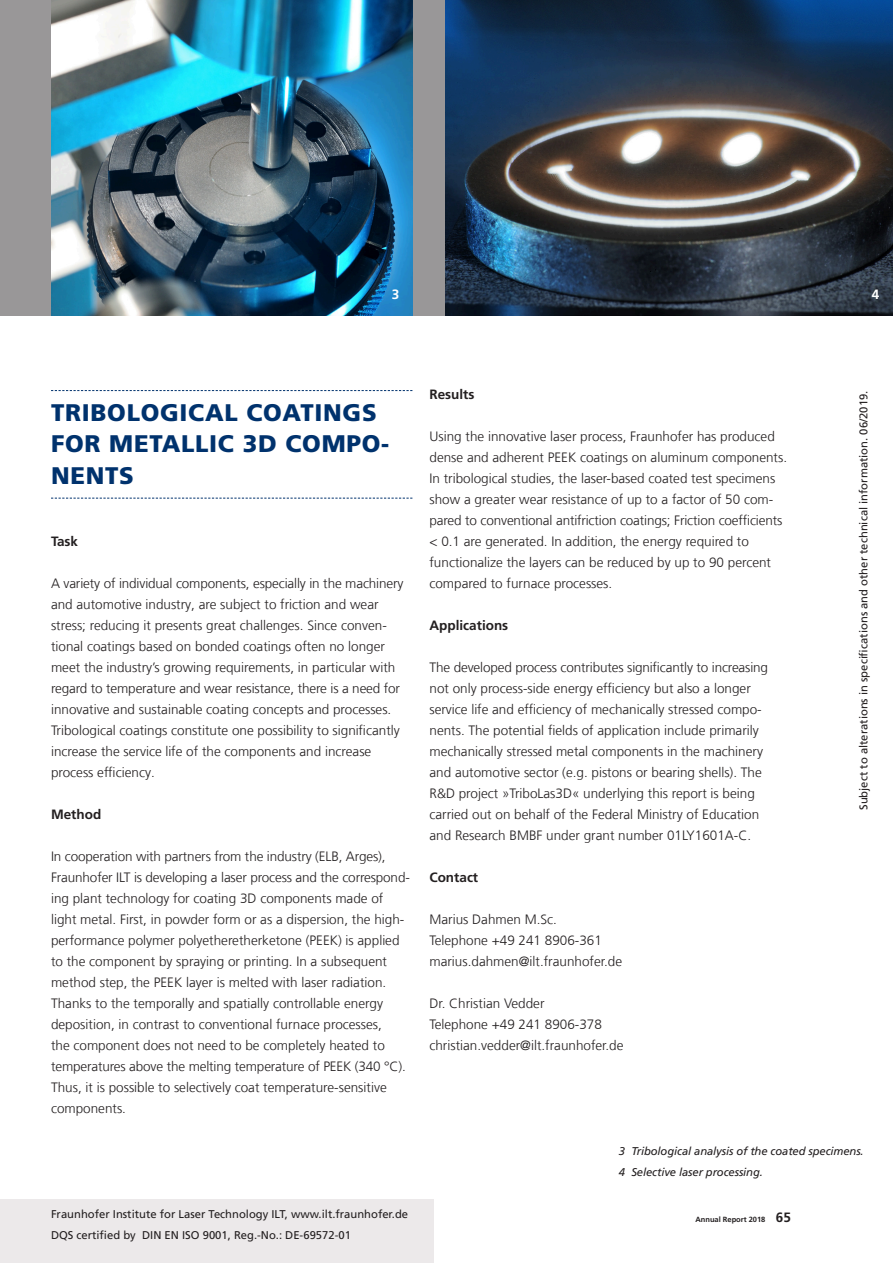
<style>
.page{position:relative;width:893px;height:1263px;background:#fff}
.page>*{position:absolute;margin:0;border:0;box-sizing:border-box;transform-origin:0 0}
.t1{font:900 24px/31.5px "Frutiger LT Com";letter-spacing:.03em;color:#00326d}
.t2{font:300 13.5px/21px "Frutiger LT Com";color:#231f20}
.t3{font:700 13.5px "Frutiger LT Com";color:#231f20}
.t4{font:700 13.5px "Frutiger LT Com";color:#fff}
.t5{font:11.25px/21px "Frutiger LT Com";color:#231f20}
.t6{font:italic 11.25px/21px "Frutiger LT Com";letter-spacing:-.01em;color:#231f20}
.t7{font:700 7.5px "Frutiger LT Com";color:#231f20}
.s1{font-size:13.5px}
</style>
<div class="page">
<div style="left:0;top:1199px;width:434px;height:64px;background:#ece9ea"></div>
<div style="left:0;top:0;width:893px;height:315px;background:#999798"></div>
<img style="left:51px;top:0;width:361px;height:315px">
<img style="left:445px;top:0;width:448px;height:315px">
<svg style="left:51px;top:390px;width:361px;height:1px"></svg>
<svg style="left:51px;top:498px;width:361px;height:1px"></svg>
<p class="t4" style="left:392px;top:286px;width:9px">3</p>
<p class="t4" style="left:872px;top:286px;width:9px">4</p>
<h1 class="t1" style="left:51px;top:397px;width:340px">TRIBOLOGICAL COATINGS<br>FOR METALLIC 3D COMPO-<br>NENTS</h1>
<p class="t3" style="left:51px;top:533px;width:29px">Task</p>
<p class="t2" style="left:51px;top:573px;width:354px">A variety of individual components, especially in the machinery and automotive industry, are subject to friction and wear stress; reducing it presents great challenges. Since conven&shy;tional coatings based on bonded coatings often no longer meet the industry’s growing requirements, in particular with regard to temperature and wear resistance, there is a need for innovative and sustainable coating concepts and processes.<br>Tribological coatings constitute one possibility to significantly increase the service life of the components and increase process efficiency.</p>
<p class="t3" style="left:51px;top:806px;width:52px">Method</p>
<p class="t2" style="left:51px;top:846px;width:360px">In cooperation with partners from the industry (ELB, Arges), Fraunhofer ILT is developing a laser process and the correspond&shy;ing plant technology for coating 3D components made of light metal. First, in powder form or as a dispersion, the high&shy;performance polymer polyetheretherketone (PEEK) is applied to the component by spraying or printing. In a subsequent method step, the PEEK layer is melted with laser radiation.<br>Thanks to the temporally and spatially controllable energy deposition, in contrast to conventional furnace processes,<br>the component does not need to be completely heated to temperatures above the melting temperature of PEEK (340 °C).<br>Thus, it is possible to selectively coat temperature-sensitive components.</p>
<p class="t5" style="left:51px;top:1204px;width:359px">Fraunhofer Institute for Laser Technology ILT, www.ilt.fraunhofer.de<br>DQS certified by DIN EN ISO 9001, Reg.-No.: DE-69572-01</p>
<p class="t3" style="left:429px;top:387px;width:46px">Results</p>
<p class="t2" style="left:429px;top:426px;width:359px">Using the innovative laser process, Fraunhofer has produced dense and adherent PEEK coatings on aluminum components.<br>In tribological studies, the laser-based coated test specimens show a greater wear resistance of up to a factor of 50 com&shy;pared to conventional antifriction coatings; Friction coefficients &lt; 0.1 are generated. In addition, the energy required to functionalize the layers can be reduced by up to 90 percent compared to furnace processes.</p>
<p class="t3" style="left:429px;top:618px;width:80px">Applications</p>
<p class="t2" style="left:429px;top:657px;width:340px">The developed process contributes significantly to increasing not only process-side energy efficiency but also a longer service life and efficiency of mechanically stressed compo&shy;nents. The potential fields of application include primarily mechanically stressed metal components in the machinery and automotive sector (e.g. pistons or bearing shells). The R&amp;D project »TriboLas3D« underlying this report is being carried out on behalf of the Federal Ministry of Education and Research BMBF under grant number 01LY1601A-C.</p>
<p class="t3" style="left:429px;top:870px;width:50px">Contact</p>
<p class="t2" style="left:429px;top:909px;width:194px">Marius Dahmen M.Sc.<br>Telephone +49 241 8906-361 marius.dahmen@ilt.fraunhofer.de</p>
<p class="t2" style="left:429px;top:993px;width:196px">Dr. Christian Vedder<br>Telephone +49 241 8906-378 christian.vedder@ilt.fraunhofer.de</p>
<p class="t5" style="left:853px;top:810px;width:421px;rotate:-90deg">Subject to alterations in specifications and other technical information. 06/2019.</p>
<p class="t6" style="left:619px;top:1141px;width:247px">3 Tribological analysis of the coated specimens.<br>4 Selective laser processing.</p>
<p class="t7" style="left:695px;top:1215px;width:97px">Annual Report 2018 <span class="s1">65</span></p>
</div>
